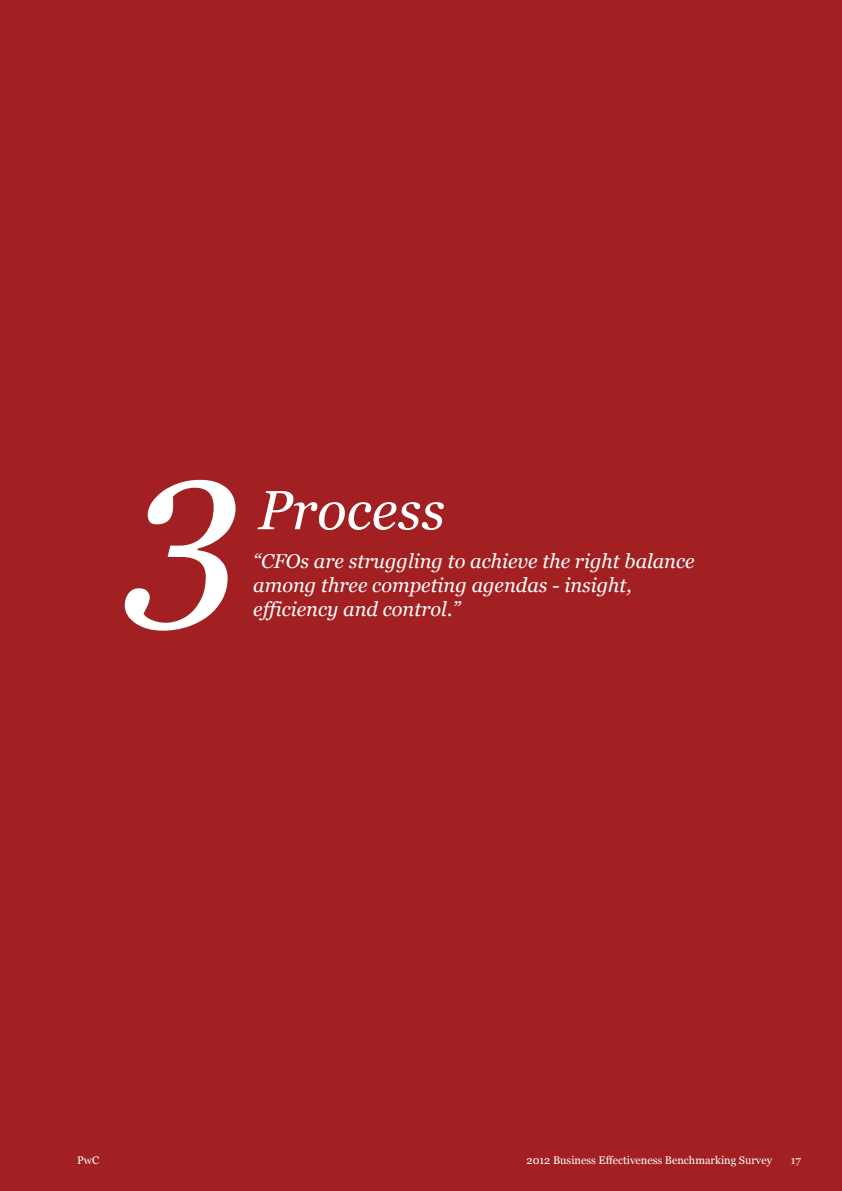
<style>
.page{position:relative;width:842px;height:1191px;background:#a32022}
.page>*{position:absolute;margin:0;border:0;box-sizing:border-box;transform-origin:0 0}
.t1{font:italic 210px "Georgia";color:#fff}
.t2{font:italic 55px "Georgia";color:#fff}
.t3{font:italic 20px/24px "Georgia";color:#fff}
.t4{font:11px "Georgia";color:#fff}
</style>
<div class="page">
<h1 class="t1" style="left:126px;top:401px;width:117px">3</h1>
<h2 class="t2" style="left:258px;top:479px;width:188px">Process</h2>
<p class="t3" style="left:253px;top:548px;width:443px">“CFOs are struggling to achieve the right balance among three competing agendas - insight, efficiency and control.”</p>
<p class="t4" style="left:77px;top:1154px;width:23px">PwC</p>
<p class="t4" style="left:527px;top:1154px;width:247px">2012 Business Effectiveness Benchmarking Survey</p>
<p class="t4" style="left:791px;top:1154px;width:12px">17</p>
</div>
